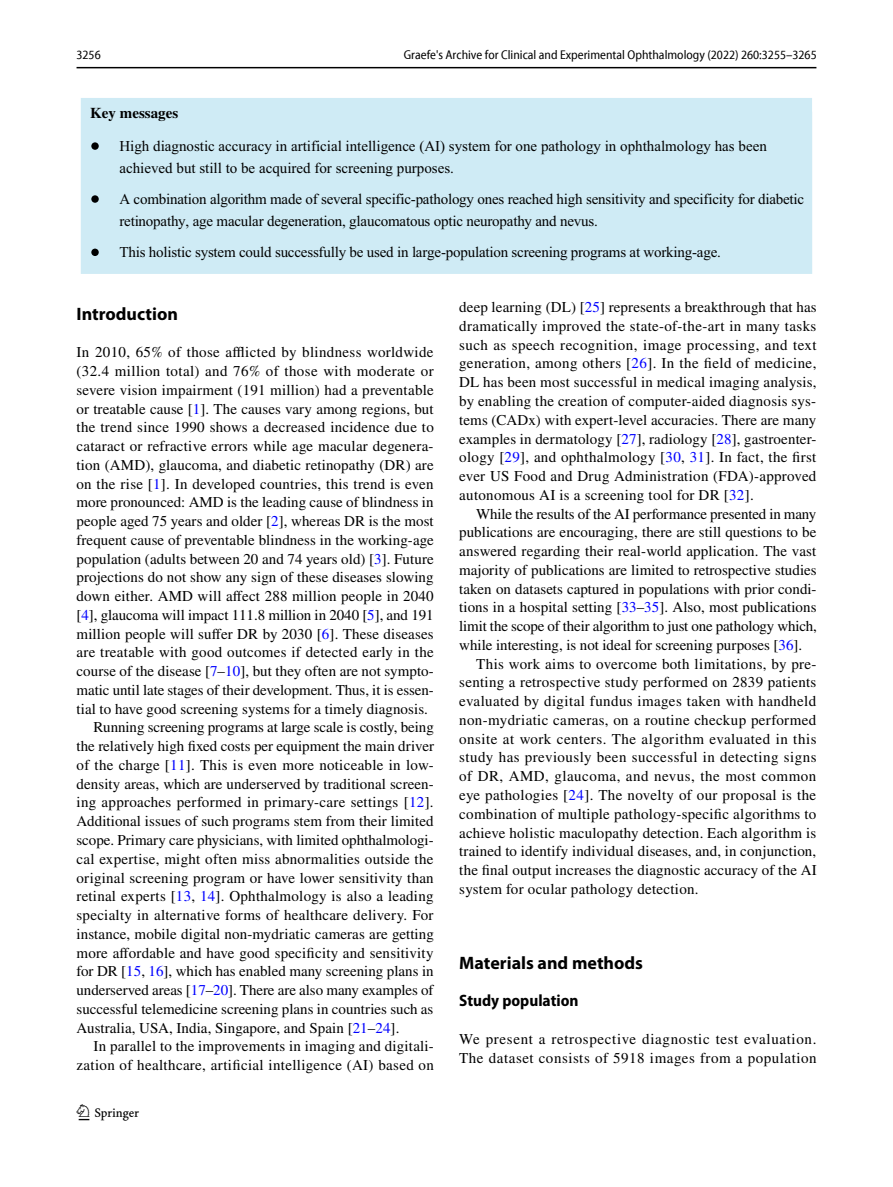
<style>
.page{position:relative;width:893px;height:1187px;background:#fff}
.page>*{position:absolute;margin:0;border:0;box-sizing:border-box;transform-origin:0 0}
.t1{font:22.5px "Springnew Regular 2";color:#000}
.t2{font:700 18px "Myriad Pro";color:#000}
.t3{font:700 semi-condensed 16.5px "Myriad Pro";color:#000}
.t4{font:15px/18.8px "STIX";letter-spacing:.01em;color:#000;text-align:justify}
.t5{font:15px/21.8px "Times New Roman";letter-spacing:-.015em;color:#000}
.t6{font:15px "STIX";letter-spacing:.03em;color:#000}
.t7{font:15px "STIX";letter-spacing:-.01em;color:#000}
.t8{font:15px/18.8px "STIX";letter-spacing:.035em;color:#000}
.t9{font:700 15px "Times";color:#000}
.t10{font:semi-condensed 12.75px "Myriad Pro Unic";color:#000}
.s1{color:#00f}
</style>
<div class="page">
<hr style="left:77px;top:67px;width:739px;height:1px;background:#000">
<div style="left:81px;top:98px;width:731px;height:176px;background:#cfebf5"></div>
<svg style="left:91px;top:142px;width:8px;height:8px"></svg>
<svg style="left:91px;top:195px;width:8px;height:8px"></svg>
<svg style="left:91px;top:248px;width:8px;height:8px"></svg>
<p class="t10" style="left:77px;top:50px;width:26px">3256</p>
<p class="t10" style="left:404px;top:50px;width:414px">Graefe's Archive for Clinical and Experimental Ophthalmology (2022) 260:3255–3265</p>
<p class="t9" style="left:90px;top:104px;width:89px">Key messages</p>
<p class="t5" style="left:119px;top:136px;width:649px">High diagnostic accuracy in artificial intelligence (AI) system for one pathology in ophthalmology has been achieved but still to be acquired for screening purposes.</p>
<p class="t5" style="left:119px;top:189px;width:686px">A combination algorithm made of several specific-pathology ones reached high sensitivity and specificity for diabetic retinopathy, age macular degeneration, glaucomatous optic neuropathy and nevus.</p>
<p class="t5" style="left:119px;top:242px;width:603px">This holistic system could successfully be used in large-population screening programs at working-age.</p>
<p class="t2" style="left:77px;top:302px;width:103px">Introduction</p>
<p class="t4" style="left:77px;top:344px;width:359px">In 2010, 65% of those afflicted by blindness worldwide</p>
<p class="t4" style="left:77px;top:362px;width:359px">(32.4 million total) and 76% of those with moderate or</p>
<p class="t4" style="left:77px;top:381px;width:359px">severe vision impairment (191 million) had a preventable</p>
<p class="t4" style="left:77px;top:400px;width:359px">or treatable cause [<span class="s1">1</span>]. The causes vary among regions, but</p>
<p class="t4" style="left:77px;top:419px;width:359px">the trend since 1990 shows a decreased incidence due to</p>
<p class="t4" style="left:77px;top:437px;width:359px">cataract or refractive errors while age macular degenera-</p>
<p class="t4" style="left:77px;top:456px;width:359px">tion (AMD), glaucoma, and diabetic retinopathy (DR) are</p>
<p class="t4" style="left:77px;top:475px;width:359px">on the rise [<span class="s1">1</span>]. In developed countries, this trend is even</p>
<p class="t4" style="left:77px;top:494px;width:358px">more pronounced: AMD is the leading cause of blindness in</p>
<p class="t4" style="left:77px;top:512px;width:359px">people aged 75 years and older [<span class="s1">2</span>], whereas DR is the most</p>
<p class="t4" style="left:77px;top:531px;width:359px">frequent cause of preventable blindness in the working-age</p>
<p class="t4" style="left:77px;top:550px;width:359px">population (adults between 20 and 74 years old) [<span class="s1">3</span>]. Future</p>
<p class="t4" style="left:77px;top:569px;width:359px">projections do not show any sign of these diseases slowing</p>
<p class="t4" style="left:77px;top:587px;width:359px">down either. AMD will affect 288 million people in 2040</p>
<p class="t4" style="left:77px;top:606px;width:359px">[<span class="s1">4</span>], glaucoma will impact 111.8 million in 2040 [<span class="s1">5</span>], and 191</p>
<p class="t4" style="left:77px;top:625px;width:359px">million people will suffer DR by 2030 [<span class="s1">6</span>]. These diseases</p>
<p class="t4" style="left:77px;top:644px;width:359px">are treatable with good outcomes if detected early in the</p>
<p class="t4" style="left:77px;top:662px;width:359px">course of the disease [<span class="s1">7</span>–<span class="s1">10</span>], but they often are not sympto-</p>
<p class="t4" style="left:77px;top:681px;width:359px">matic until late stages of their development. Thus, it is essen-</p>
<p class="t4" style="left:77px;top:700px;width:353px">tial to have good screening systems for a timely diagnosis.</p>
<p class="t4" style="left:94px;top:719px;width:342px">Running screening programs at large scale is costly, being</p>
<p class="t4" style="left:77px;top:737px;width:359px">the relatively high fixed costs per equipment the main driver</p>
<p class="t4" style="left:77px;top:756px;width:359px">of the charge [<span class="s1">11</span>]. This is even more noticeable in low-</p>
<p class="t4" style="left:77px;top:775px;width:359px">density areas, which are underserved by traditional screen-</p>
<p class="t4" style="left:77px;top:794px;width:359px">ing approaches performed in primary-care settings [<span class="s1">12</span>].</p>
<p class="t4" style="left:77px;top:812px;width:359px">Additional issues of such programs stem from their limited</p>
<p class="t4" style="left:77px;top:831px;width:359px">scope. Primary care physicians, with limited ophthalmologi-</p>
<p class="t4" style="left:77px;top:850px;width:358px">cal expertise, might often miss abnormalities outside the</p>
<p class="t4" style="left:77px;top:869px;width:359px">original screening program or have lower sensitivity than</p>
<p class="t4" style="left:77px;top:887px;width:359px">retinal experts [<span class="s1">13</span>, <span class="s1">14</span>]. Ophthalmology is also a leading</p>
<p class="t4" style="left:77px;top:906px;width:359px">specialty in alternative forms of healthcare delivery. For</p>
<p class="t4" style="left:77px;top:925px;width:359px">instance, mobile digital non-mydriatic cameras are getting</p>
<p class="t4" style="left:77px;top:944px;width:358px">more affordable and have good specificity and sensitivity</p>
<p class="t4" style="left:77px;top:962px;width:359px">for DR [<span class="s1">15</span>, <span class="s1">16</span>], which has enabled many screening plans in</p>
<p class="t4" style="left:77px;top:981px;width:359px">underserved areas [<span class="s1">17</span>–<span class="s1">20</span>]. There are also many examples of</p>
<p class="t4" style="left:77px;top:1000px;width:358px">successful telemedicine screening plans in countries such as</p>
<p class="t4" style="left:77px;top:1019px;width:324px">Australia, USA, India, Singapore, and Spain [<span class="s1">21</span>–<span class="s1">24</span>].</p>
<p class="t4" style="left:94px;top:1037px;width:342px">In parallel to the improvements in imaging and digitali-</p>
<p class="t4" style="left:77px;top:1056px;width:359px">zation of healthcare, artificial intelligence (AI) based on</p>
<h1 class="t1" style="left:79px;top:1104px;width:62px">1 3</h1>
<p class="t4" style="left:459px;top:299px;width:359px">deep learning (DL) [<span class="s1">25</span>] represents a breakthrough that has dramatically improved the state-of-the-art in many tasks such as speech recognition, image processing, and text generation, among others [<span class="s1">26</span>]. In the field of medicine, DL has been most successful in medical imaging analysis, by enabling the creation of computer-aided diagnosis sys&shy;tems (CADx) with expert-level accuracies. There are many examples in dermatology [<span class="s1">27</span>], radiology [<span class="s1">28</span>], gastroenter&shy;ology [<span class="s1">29</span>], and ophthalmology [<span class="s1">30</span>, <span class="s1">31</span>]. In fact, the first ever US Food and Drug Administration (FDA)-approved autonomous AI is a screening tool for DR [<span class="s1">32</span>].</p>
<p class="t7" style="left:476px;top:503px;width:342px">While the results of the AI performance presented in many</p>
<p class="t4" style="left:459px;top:524px;width:359px">publications are encouraging, there are still questions to be</p>
<p class="t4" style="left:459px;top:542px;width:358px">answered regarding their real-world application. The vast</p>
<p class="t4" style="left:459px;top:561px;width:359px">majority of publications are limited to retrospective studies</p>
<p class="t4" style="left:459px;top:580px;width:359px">taken on datasets captured in populations with prior condi-</p>
<p class="t4" style="left:459px;top:599px;width:359px">tions in a hospital setting [<span class="s1">33</span>–<span class="s1">35</span>]. Also, most publications</p>
<p class="t7" style="left:459px;top:615px;width:359px">limit the scope of their algorithm to just one pathology which,</p>
<p class="t4" style="left:459px;top:636px;width:344px">while interesting, is not ideal for screening purposes [<span class="s1">36</span>].</p>
<p class="t4" style="left:476px;top:655px;width:342px">This work aims to overcome both limitations, by pre-</p>
<p class="t4" style="left:459px;top:674px;width:359px">senting a retrospective study performed on 2839 patients</p>
<p class="t4" style="left:459px;top:692px;width:358px">evaluated by digital fundus images taken with handheld</p>
<p class="t4" style="left:459px;top:711px;width:359px">non-mydriatic cameras, on a routine checkup performed</p>
<p class="t6" style="left:459px;top:728px;width:359px">onsite at work centers. The algorithm evaluated in this</p>
<p class="t6" style="left:459px;top:747px;width:359px">study has previously been successful in detecting signs</p>
<p class="t6" style="left:459px;top:765px;width:359px">of DR, AMD, glaucoma, and nevus, the most common</p>
<p class="t4" style="left:459px;top:786px;width:358px">eye pathologies [<span class="s1">24</span>]. The novelty of our proposal is the</p>
<p class="t4" style="left:459px;top:805px;width:359px">combination of multiple pathology-specific algorithms to</p>
<p class="t4" style="left:459px;top:824px;width:359px">achieve holistic maculopathy detection. Each algorithm is</p>
<p class="t4" style="left:459px;top:842px;width:359px">trained to identify individual diseases, and, in conjunction,</p>
<p class="t4" style="left:459px;top:861px;width:359px">the final output increases the diagnostic accuracy of the AI</p>
<p class="t4" style="left:459px;top:880px;width:241px">system for ocular pathology detection.</p>
<p class="t2" style="left:459px;top:950px;width:185px">Materials and methods</p>
<p class="t3" style="left:459px;top:991px;width:121px">Study population</p>
<p class="t8" style="left:459px;top:1030px;width:359px">We present a retrospective diagnostic test evaluation.<br>The dataset consists of 5918 images from a population</p>
</div>
